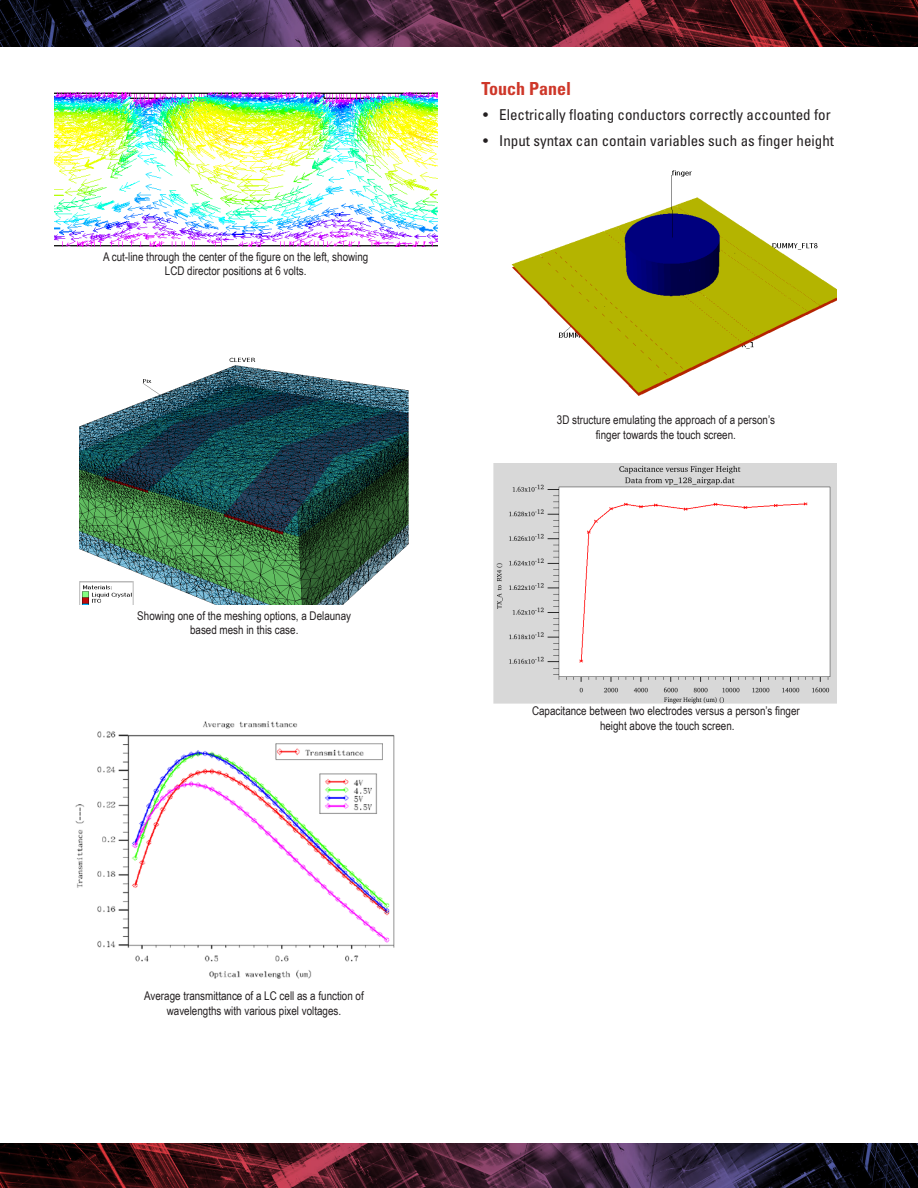
<style>
.page{position:relative;width:918px;height:1188px;background:#fff}
.page>*{position:absolute;margin:0;border:0;box-sizing:border-box;transform-origin:0 0}
.t1{font:700 condensed 18px "Univers";color:#ce3729}
.body_with_bullets{font:condensed 15px "Univers";color:#231f20}
.t2{font:12px/14.4px "Arial Narrow";color:#231f20;text-align:center}
</style>
<div class="page">
<img style="left:55px;top:93px;width:383px;height:154px">
<img style="left:80px;top:357px;width:329px;height:247px">
<img style="left:75px;top:721px;width:320px;height:258px">
<img style="left:0;top:1143px;width:918px;height:45px">
<img style="left:0;top:0;width:918px;height:46px">
<img style="left:494px;top:463px;width:343px;height:240px">
<img style="left:511px;top:170px;width:326px;height:226px">
<p class="t2" style="left:103px;top:249px;width:267px">A cut-line through the center of the figure on the left, showing<br>LCD director positions at 6 volts.</p>
<p class="t2" style="left:137px;top:608px;width:215px">Showing one of the meshing options, a Delaunay based mesh in this case.</p>
<p class="t2" style="left:144px;top:989px;width:221px">Average transmittance of a LC cell as a function of wavelengths with various pixel voltages.</p>
<p class="t1" style="left:482px;top:78px;width:91px">Touch Panel</p>
<p class="body_with_bullets" style="left:483px;top:105px;width:349px">• Electrically floating conductors correctly accounted for</p>
<p class="body_with_bullets" style="left:483px;top:132px;width:353px">• Input syntax can contain variables such as finger height</p>
<p class="t2" style="left:557px;top:412px;width:220px">3D structure emulating the approach of a person’s finger towards the touch screen.</p>
<p class="t2" style="left:532px;top:703px;width:269px">Capacitance between two electrodes versus a person’s finger height above the touch screen.</p>
</div>
